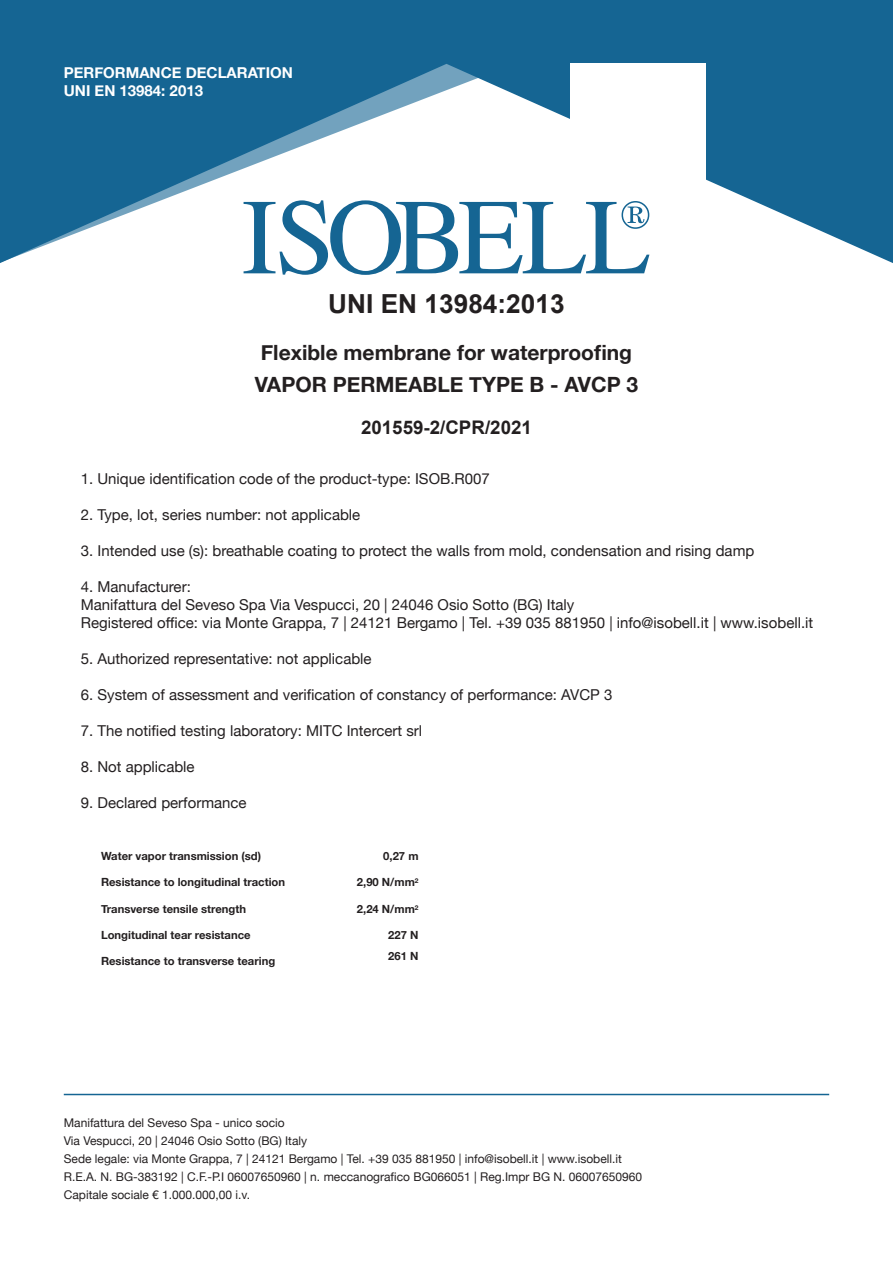
<style>
.page{position:relative;width:893px;height:1263px;background:#fff}
.page>*{position:absolute;margin:0;border:0;box-sizing:border-box;transform-origin:0 0}
.t1{font:700 26.25px "Arial";color:#231f20}
.t2{font:700 21px/32px "Helvetica Neue";color:#231f20}
.t3{font:700 18.75px "Arial";color:#231f20}
.Tabella{font:15px "Helvetica Neue";color:#231f20}
.t4{font:700 15px/18px "Helvetica Neue";color:#fff}
.t5{font:12px/18px "Helvetica Neue";color:#231f20}
.Tabella-2{font:700 11.25px "Helvetica Neue";color:#231f20}
</style>
<div class="page">
<hr style="left:64px;top:1094px;width:765px;height:1px;background:#156593">
<svg style="left:0;top:0;width:893px;height:263px;fill:#156593"></svg>
<div style="left:570px;top:63px;width:136px;height:127px;background:#fff"></div>
<svg style="left:244px;top:200px;width:405px;height:75px"></svg>
<p class="t4" style="left:64px;top:64px;width:231px">PERFORMANCE DECLARATION<br>UNI EN 13984: 2013</p>
<h1 class="t1" style="left:328px;top:287px;width:238px">UNI EN 13984:2013</h1>
<h2 class="t2" style="left:255px;top:337px;width:385px">Flexible membrane for waterproofing<br>VAPOR PERMEABLE TYPE B - AVCP 3</h2>
<p class="t3" style="left:361px;top:415px;width:172px">201559-2/CPR/2021</p>
<p class="Tabella" style="left:81px;top:468px;width:411px">1. Unique identification code of the product-type: ISOB.R007</p>
<p class="Tabella" style="left:81px;top:504px;width:281px">2. Type, lot, series number: not applicable</p>
<p class="Tabella" style="left:81px;top:540px;width:675px">3. Intended use (s): breathable coating to protect the walls from mold, condensation and rising damp</p>
<p class="Tabella" style="left:81px;top:576px;width:112px">4. Manufacturer:</p>
<p class="Tabella" style="left:81px;top:594px;width:495px">Manifattura del Seveso Spa Via Vespucci, 20 | 24046 Osio Sotto (BG) Italy</p>
<p class="Tabella" style="left:81px;top:612px;width:734px">Registered office: via Monte Grappa, 7 | 24121 Bergamo | Tel. +39 035 881950 | info@isobell.it | www.isobell.it</p>
<p class="Tabella" style="left:81px;top:648px;width:292px">5. Authorized representative: not applicable</p>
<p class="Tabella" style="left:81px;top:684px;width:533px">6. System of assessment and verification of constancy of performance: AVCP 3</p>
<p class="Tabella" style="left:81px;top:720px;width:343px">7. The notified testing laboratory: MITC Intercert srl</p>
<p class="Tabella" style="left:81px;top:756px;width:115px">8. Not applicable</p>
<p class="Tabella" style="left:81px;top:792px;width:167px">9. Declared performance</p>
<p class="Tabella-2" style="left:101px;top:848px;width:161px">Water vapor transmission (sd)</p>
<p class="Tabella-2" style="left:383px;top:848px;width:37px">0,27 m</p>
<p class="Tabella-2" style="left:101px;top:873px;width:186px">Resistance to longitudinal traction</p>
<p class="Tabella-2" style="left:101px;top:900px;width:147px">Transverse tensile strength</p>
<p class="Tabella-2" style="left:357px;top:873px;width:63px">2,90 N/mm<sup>2</sup></p>
<p class="Tabella-2" style="left:357px;top:900px;width:63px">2,24 N/mm<sup>2</sup></p>
<p class="Tabella-2" style="left:101px;top:926px;width:151px">Longitudinal tear resistance</p>
<p class="Tabella-2" style="left:101px;top:952px;width:176px">Resistance to transverse tearing</p>
<p class="Tabella-2" style="left:388px;top:926px;width:32px">227 N</p>
<p class="Tabella-2" style="left:388px;top:947px;width:32px">261 N</p>
<p class="t5" style="left:64px;top:1114px;width:580px">Manifattura del Seveso Spa - unico socio<br>Via Vespucci, 20 | 24046 Osio Sotto (BG) Italy<br>Sede legale: via Monte Grappa, 7 | 24121 Bergamo | Tel. +39 035 881950 | info@isobell.it | www.isobell.it R.E.A. N. BG-383192 | C.F.-P.I 06007650960 | n. meccanografico BG066051 | Reg.Impr BG N. 06007650960<br>Capitale sociale € 1.000.000,00 i.v.</p>
</div>
